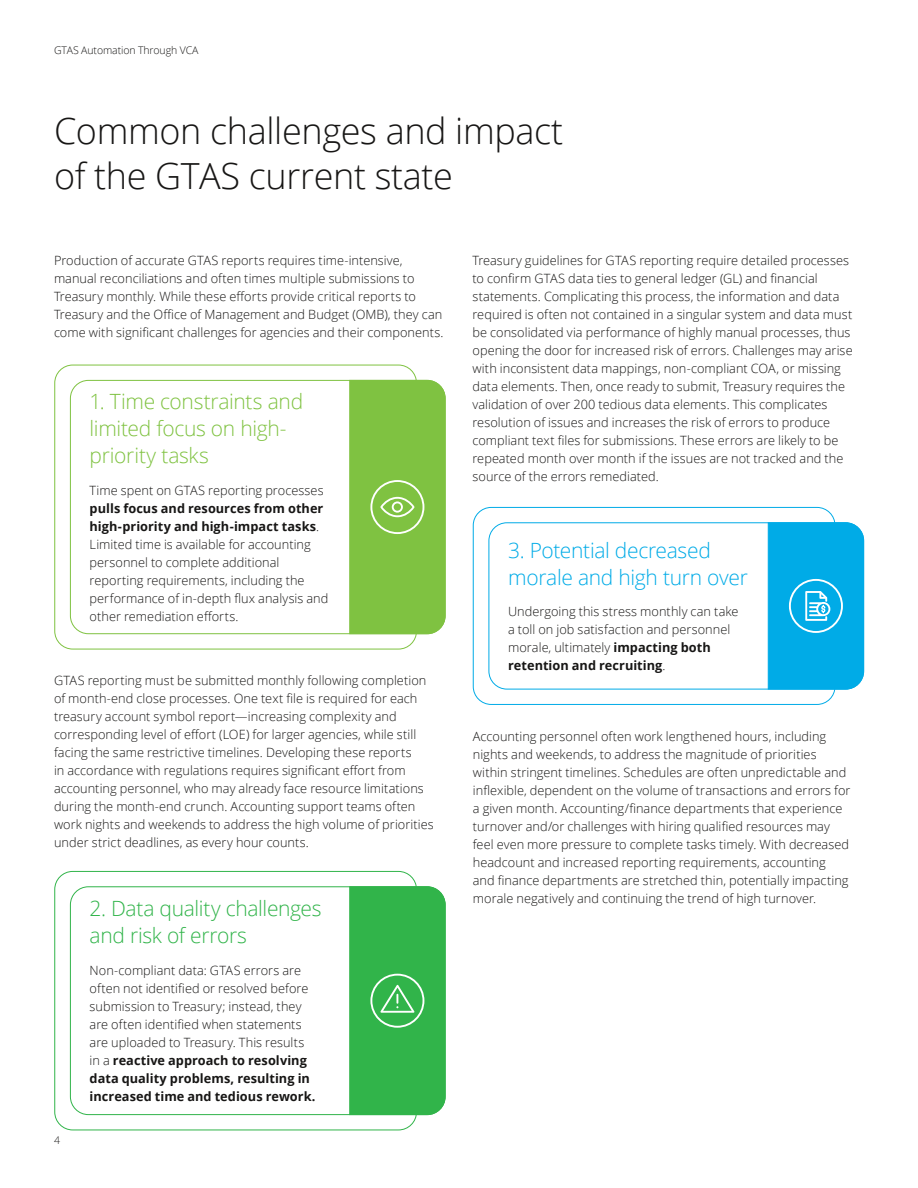
<style>
.page{position:relative;width:918px;height:1188px;background:#fff}
.page>*{position:absolute;margin:0;border:0;box-sizing:border-box;transform-origin:0 0}
.Story_heading_light__24_30pt{font:300 36px/45px "Open Sans";letter-spacing:-.01em;color:#171615}
.Body_copy__8_5_12pt{font:300 21px/27px "Open Sans";letter-spacing:-.015em;color:#7fc241}
.Body_copy__8_5_12pt-2{font:300 21px/27px "Open Sans";letter-spacing:-.015em;color:#00abe7}
.Body_copy__8_5_12pt-3{font:300 21px/27px "Open Sans";letter-spacing:-.015em;color:#31b44a}
.Body_copy__8_5_12pt-4{font:300 12.75px/18px "Open Sans";letter-spacing:.005em;color:#171615}
.t1{font:300 10.5px "Open Sans";letter-spacing:-.01em;color:#171615}
.s1{font-weight:700}
</style>
<div class="page">
<div style="left:473px;top:507px;width:362px;height:198px;border:1px solid #00abe7;border-radius:18px"></div>
<div style="left:489px;top:522px;width:375px;height:167px;border:1px solid #00abe7;border-radius:18px"></div>
<div style="left:349px;top:380px;width:97px;height:254px;background:#7fc241"></div>
<div style="left:349px;top:886px;width:97px;height:229px;background:#31b44a"></div>
<svg style="left:768px;top:522px;width:96px;height:168px;background:#0baee8"></svg>
<p class="t1" style="left:54px;top:43px;width:146px">GTAS Automation Through VCA</p>
<p class="Story_heading_light__24_30pt" style="left:54px;top:107px;width:511px">Common challenges and impact of the GTAS current state</p>
<p class="Body_copy__8_5_12pt-4" style="left:54px;top:251px;width:391px">Production of accurate GTAS reports requires time-intensive, manual reconciliations and often times multiple submissions to Treasury monthly. While these efforts provide critical reports to Treasury and the Office of Management and Budget (OMB), they can come with significant challenges for agencies and their components.</p>
<p class="Body_copy__8_5_12pt" style="left:90px;top:388px;width:215px">1. Time constraints and limited focus on high&shy;priority tasks</p>
<p class="Body_copy__8_5_12pt-4" style="left:90px;top:481px;width:240px">Time spent on GTAS reporting processes <span class="s1">pulls focus and resources from other high-priority and high-impact tasks</span>.<br>Limited time is available for accounting personnel to complete additional reporting requirements, including the performance of in-depth flux analysis and other remediation efforts.</p>
<p class="Body_copy__8_5_12pt-4" style="left:54px;top:671px;width:381px">GTAS reporting must be submitted monthly following completion of month-end close processes. One text file is required for each treasury account symbol report—increasing complexity and corresponding level of effort (LOE) for larger agencies, while still facing the same restrictive timelines. Developing these reports<br>in accordance with regulations requires significant effort from accounting personnel, who may already face resource limitations during the month-end crunch. Accounting support teams often work nights and weekends to address the high volume of priorities under strict deadlines, as every hour counts.</p>
<p class="t1" style="left:54px;top:1133px;width:7px">4</p>
<p class="Body_copy__8_5_12pt-3" style="left:90px;top:895px;width:234px">2. Data quality challenges and risk of errors</p>
<p class="Body_copy__8_5_12pt-4" style="left:90px;top:961px;width:227px">Non-compliant data: GTAS errors are often not identified or resolved before submission to Treasury; instead, they are often identified when statements are uploaded to Treasury. This results in a <span class="s1">reactive approach to resolving data quality problems, resulting in increased time and tedious rework.</span></p>
<p class="Body_copy__8_5_12pt-4" style="left:472px;top:251px;width:382px">Treasury guidelines for GTAS reporting require detailed processes to confirm GTAS data ties to general ledger (GL) and financial statements. Complicating this process, the information and data required is often not contained in a singular system and data must be consolidated via performance of highly manual processes, thus opening the door for increased risk of errors. Challenges may arise with inconsistent data mappings, non-compliant COA, or missing data elements. Then, once ready to submit, Treasury requires the validation of over 200 tedious data elements. This complicates resolution of issues and increases the risk of errors to produce compliant text files for submissions. These errors are likely to be repeated month over month if the issues are not tracked and the source of the errors remediated.</p>
<p class="Body_copy__8_5_12pt-2" style="left:508px;top:536px;width:241px">3. Potential decreased morale and high turn over</p>
<p class="Body_copy__8_5_12pt-4" style="left:508px;top:602px;width:232px">Undergoing this stress monthly can take a toll on job satisfaction and personnel morale, ultimately <span class="s1">impacting both retention and recruiting</span>.</p>
<p class="Body_copy__8_5_12pt-4" style="left:473px;top:727px;width:379px">Accounting personnel often work lengthened hours, including nights and weekends, to address the magnitude of priorities within stringent timelines. Schedules are often unpredictable and inflexible, dependent on the volume of transactions and errors for a given month. Accounting/finance departments that experience turnover and/or challenges with hiring qualified resources may feel even more pressure to complete tasks timely. With decreased headcount and increased reporting requirements, accounting and finance departments are stretched thin, potentially impacting morale negatively and continuing the trend of high turnover.</p>
</div>
